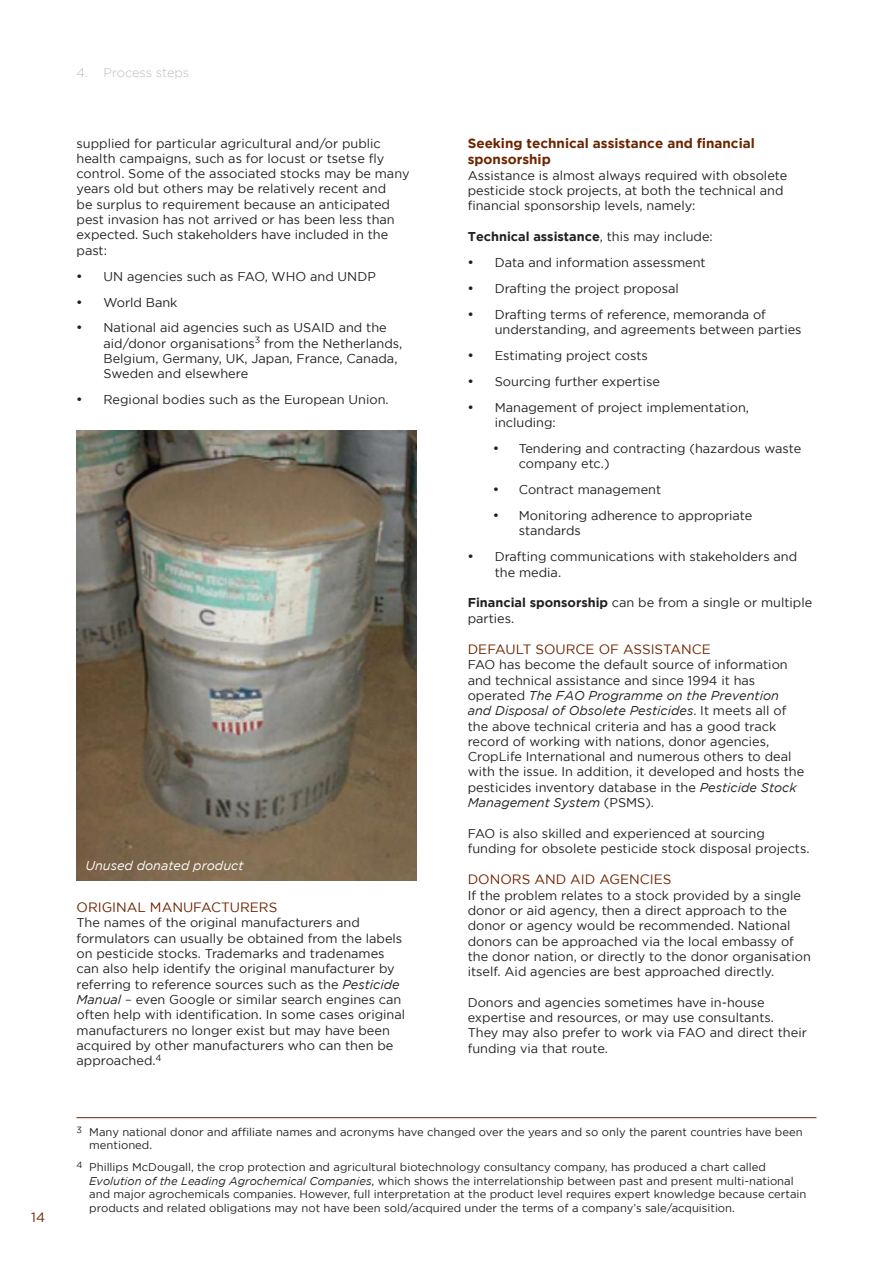
<style>
.page{position:relative;width:893px;height:1263px;background:#fff}
.page>*{position:absolute;margin:0;border:0;box-sizing:border-box;transform-origin:0 0}
.t1{font:13.5px "Gotham";color:#6e2401}
.t2{font:700 13.5px/16.2px "Gotham";color:#6e2401}
.t3{font:12.75px/15.3px "Gotham";color:#231f20}
.t4{font:700 12.75px "Gotham";color:#231f20}
.t5{font:italic 12.75px "Gotham";color:#fff}
.t6{font:300 12.75px "Gotham";letter-spacing:-.005em;color:#bcbdc0}
.t7{font:11.25px/13.5px "Gotham";color:#231f20}
.s1{font-style:italic}
.s2{font-weight:400}
.s3{font-weight:700}
</style>
<div class="page">
<img style="left:77px;top:431px;width:340px;height:449px">
<hr style="left:77px;top:1117px;width:739px;height:1px;background:#6e2401">
<p class="t1" style="left:31px;top:1209px;width:15px">14</p>
<p class="t6" style="left:77px;top:66px;width:114px">4. Process steps</p>
<p class="t3" style="left:77px;top:135px;width:334px">supplied for particular agricultural and/or public health campaigns, such as for locust or tsetse fly control. Some of the associated stocks may be many years old but others may be relatively recent and<br>be surplus to requirement because an anticipated pest invasion has not arrived or has been less than expected. Such stakeholders have included in the past:</p>
<p class="t3" style="left:77px;top:268px;width:301px">• UN agencies such as FAO, WHO and UNDP</p>
<p class="t3" style="left:77px;top:294px;width:103px">• World Bank</p>
<p class="t3" style="left:104px;top:320px;width:300px;text-indent:-27px">• National aid agencies such as USAID and the aid/donor organisations<sup>3</sup> from the Netherlands, Belgium, Germany, UK, Japan, France, Canada, Sweden and elsewhere</p>
<p class="t3" style="left:77px;top:392px;width:314px">• Regional bodies such as the European Union.</p>
<p class="t5" style="left:85px;top:858px;width:160px">Unused donated product</p>
<p class="t1" style="left:77px;top:900px;width:202px">ORIGINAL MANUFACTURERS</p>
<p class="t3" style="left:77px;top:915px;width:330px">The names of the original manufacturers and formulators can usually be obtained from the labels on pesticide stocks. Trademarks and tradenames can also help identify the original manufacturer by referring to reference sources such as the <span class="s1">Pesticide Manual</span> – even Google or similar search engines can often help with identification. In some cases original manufacturers no longer exist but may have been acquired by other manufacturers who can then be approached.<sup>4</sup></p>
<p class="t2" style="left:468px;top:135px;width:289px">Seeking technical assistance and financial sponsorship</p>
<p class="t3" style="left:468px;top:167px;width:321px">Assistance is almost always required with obsolete pesticide stock projects, at both the technical and financial sponsorship levels, namely:</p>
<p class="t4" style="left:468px;top:229px;width:247px">Technical assistance<span class="s2">, this may include:</span></p>
<p class="t3" style="left:468px;top:254px;width:239px">• Data and information assessment</p>
<p class="t3" style="left:468px;top:280px;width:213px">• Drafting the project proposal</p>
<p class="t3" style="left:495px;top:306px;width:308px;text-indent:-27px">• Drafting terms of reference, memoranda of understanding, and agreements between parties</p>
<p class="t3" style="left:468px;top:347px;width:182px">• Estimating project costs</p>
<p class="t3" style="left:468px;top:373px;width:194px">• Sourcing further expertise</p>
<p class="t3" style="left:495px;top:399px;width:256px;text-indent:-27px">• Management of project implementation, including:</p>
<p class="t3" style="left:519px;top:441px;width:284px;text-indent:-26px">• Tendering and contracting (hazardous waste company etc.)</p>
<p class="t3" style="left:493px;top:482px;width:169px">• Contract management</p>
<p class="t3" style="left:519px;top:508px;width:235px;text-indent:-26px">• Monitoring adherence to appropriate standards</p>
<p class="t3" style="left:495px;top:549px;width:304px;text-indent:-27px">• Drafting communications with stakeholders and the media.</p>
<p class="t3" style="left:468px;top:595px;width:346px"><span class="s3">Financial sponsorship</span> can be from a single or multiple parties.</p>
<p class="t1" style="left:468px;top:642px;width:245px">DEFAULT SOURCE OF ASSISTANCE</p>
<p class="t3" style="left:468px;top:657px;width:338px">FAO has become the default source of information and technical assistance and since 1994 it has operated <span class="s1">The FAO Programme on the Prevention and Disposal of Obsolete Pesticides</span>. It meets all of the above technical criteria and has a good track record of working with nations, donor agencies, CropLife International and numerous others to deal with the issue. In addition, it developed and hosts the pesticides inventory database in the <span class="s1">Pesticide Stock Management System</span> (PSMS).</p>
<p class="t3" style="left:468px;top:825px;width:343px">FAO is also skilled and experienced at sourcing funding for obsolete pesticide stock disposal projects.</p>
<p class="t1" style="left:468px;top:872px;width:205px">DONORS AND AID AGENCIES</p>
<p class="t3" style="left:468px;top:887px;width:345px">If the problem relates to a stock provided by a single donor or aid agency, then a direct approach to the donor or agency would be recommended. National donors can be approached via the local embassy of the donor nation, or directly to the donor organisation itself. Aid agencies are best approached directly.</p>
<p class="t3" style="left:468px;top:994px;width:341px">Donors and agencies sometimes have in-house expertise and resources, or may use consultants.<br>They may also prefer to work via FAO and direct their funding via that route.</p>
<p class="t7" style="left:89px;top:1125px;width:715px;text-indent:-13px"><sup>3</sup> Many national donor and affiliate names and acronyms have changed over the years and so only the parent countries have been mentioned.</p>
<p class="t7" style="left:89px;top:1160px;width:719px;text-indent:-13px"><sup>4</sup> Phillips McDougall, the crop protection and agricultural biotechnology consultancy company, has produced a chart called <span class="s1">Evolution of the Leading Agrochemical Companies</span>, which shows the interrelationship between past and present multi-national and major agrochemicals companies. However, full interpretation at the product level requires expert knowledge because certain products and related obligations may not have been sold/acquired under the terms of a company’s sale/acquisition.</p>
</div>
